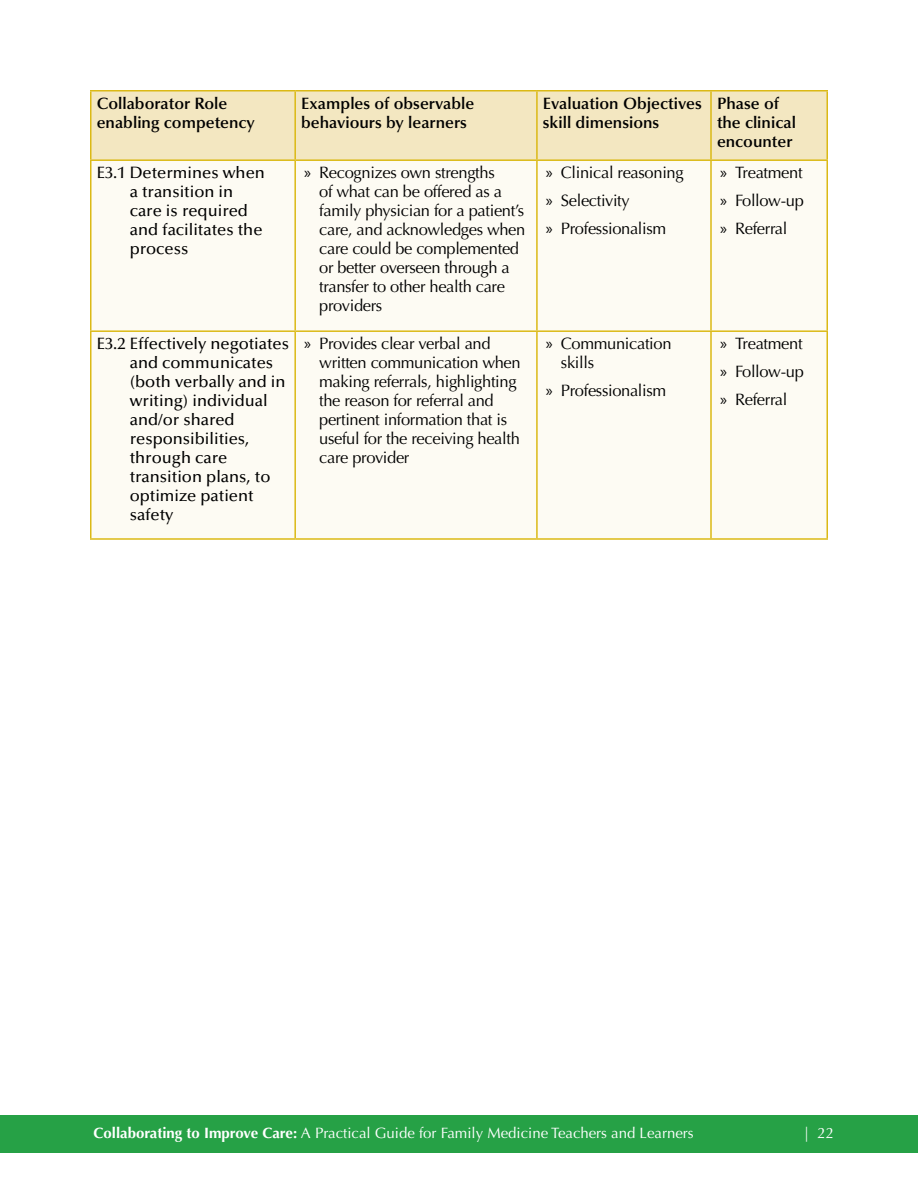
<style>
.page{position:relative;width:918px;height:1188px;background:#fff}
.page>*{position:absolute;margin:0;border:0;box-sizing:border-box;transform-origin:0 0}
.t1{font:16.5px/18.9px "Optima";letter-spacing:-.02em;color:#000}
.t2{font:500 16.5px/18.9px "Optima";color:#000}
.t3{font:600 16.5px/19px "Optima";color:#000}
.t4{font:15px "Optima";color:#fff}
.s1{font-family:"Myriad Pro"}
.s2{font-weight:700}
</style>
<div class="page">
<div style="left:0;top:1115px;width:918px;height:38px;background:#26a146"></div>
<div style="left:92px;top:92px;width:734px;height:67px;background:#f3e7c1"></div>
<div style="left:92px;top:161px;width:734px;height:377px;background:#fdfbf3"></div>
<hr style="left:90px;top:161px;width:2px;height:169px;background:#dbb915">
<hr style="left:294px;top:161px;width:2px;height:169px;background:#dbb915">
<hr style="left:536px;top:161px;width:2px;height:169px;background:#dbb915">
<hr style="left:710px;top:161px;width:2px;height:169px;background:#dbb915">
<hr style="left:826px;top:161px;width:2px;height:169px;background:#dbb915">
<hr style="left:90px;top:330px;width:205px;height:2px;background:#dbb915">
<hr style="left:90px;top:332px;width:2px;height:206px;background:#dbb915">
<hr style="left:295px;top:330px;width:242px;height:2px;background:#dbb915">
<hr style="left:294px;top:332px;width:2px;height:206px;background:#dbb915">
<hr style="left:537px;top:330px;width:174px;height:2px;background:#dbb915">
<hr style="left:536px;top:332px;width:2px;height:206px;background:#dbb915">
<hr style="left:711px;top:330px;width:117px;height:2px;background:#dbb915">
<hr style="left:710px;top:332px;width:2px;height:206px;background:#dbb915">
<hr style="left:826px;top:332px;width:2px;height:206px;background:#dbb915">
<hr style="left:90px;top:538px;width:205px;height:2px;background:#dbb915">
<hr style="left:295px;top:538px;width:242px;height:2px;background:#dbb915">
<hr style="left:537px;top:538px;width:174px;height:2px;background:#dbb915">
<hr style="left:711px;top:538px;width:117px;height:2px;background:#dbb915">
<hr style="left:90px;top:90px;width:205px;height:2px;background:#dbb915">
<hr style="left:90px;top:91px;width:2px;height:68px;background:#dbb915">
<hr style="left:295px;top:90px;width:242px;height:2px;background:#dbb915">
<hr style="left:294px;top:91px;width:2px;height:68px;background:#dbb915">
<hr style="left:537px;top:90px;width:174px;height:2px;background:#dbb915">
<hr style="left:536px;top:91px;width:2px;height:68px;background:#dbb915">
<hr style="left:711px;top:90px;width:117px;height:2px;background:#dbb915">
<hr style="left:710px;top:91px;width:2px;height:68px;background:#dbb915">
<hr style="left:826px;top:91px;width:2px;height:68px;background:#dbb915">
<hr style="left:90px;top:159px;width:205px;height:2px;background:#dbb915">
<hr style="left:295px;top:159px;width:242px;height:2px;background:#dbb915">
<hr style="left:537px;top:159px;width:174px;height:2px;background:#dbb915">
<hr style="left:711px;top:159px;width:117px;height:2px;background:#dbb915">
<p class="t3" style="left:97px;top:94px;width:159px">Collaborator Role enabling competency</p>
<p class="t3" style="left:301px;top:94px;width:175px">Examples of observable behaviours by learners</p>
<p class="t3" style="left:543px;top:94px;width:160px">Evaluation Objectives skill dimensions</p>
<p class="t3" style="left:717px;top:94px;width:81px">Phase of the clinical encounter</p>
<p class="t2" style="left:130px;top:164px;width:137px;text-indent:-33px">E3.1 Determines when a transition in care is required and facilitates the process</p>
<p class="t1" style="left:319px;top:163px;width:208px;text-indent:-15px"><span class="s1">»</span> Recognizes own strengths<br>of what can be offered as a family physician for a patient’s care, and acknowledges when care could be complemented or better overseen through a transfer to other health care providers</p>
<p class="t1" style="left:546px;top:159px;width:139px;line-height:27.9px"><span class="s1">»</span> Clinical reasoning <span class="s1">»</span> Selectivity<br><span class="s1">»</span> Professionalism</p>
<p class="t1" style="left:720px;top:159px;width:85px;line-height:27.9px;text-align:justify"><span class="s1">»</span> Treatment <span class="s1">»</span> Follow-up <span class="s1">»</span> Referral</p>
<p class="t2" style="left:130px;top:335px;width:161px;text-indent:-33px">E3.2 Effectively negotiates and communicates (both verbally and in writing) individual and/or shared responsibilities, through care transition plans, to optimize patient safety</p>
<p class="t1" style="left:319px;top:334px;width:203px;text-indent:-15px"><span class="s1">»</span> Provides clear verbal and written communication when making referrals, highlighting the reason for referral and pertinent information that is useful for the receiving health care provider</p>
<p class="t1" style="left:561px;top:334px;width:112px;text-indent:-15px"><span class="s1">»</span> Communication skills</p>
<p class="t1" style="left:720px;top:330px;width:85px;line-height:27.9px;text-align:justify"><span class="s1">»</span> Treatment <span class="s1">»</span> Follow-up <span class="s1">»</span> Referral</p>
<p class="t1" style="left:546px;top:381px;width:122px"><span class="s1">»</span> Professionalism</p>
<p class="t4" style="left:94px;top:1124px;width:602px"><span class="s2">Collaborating to Improve Care:</span> A Practical Guide for Family Medicine Teachers and Learners</p>
<p class="t4" style="left:804px;top:1124px;width:32px">| 22</p>
</div>
